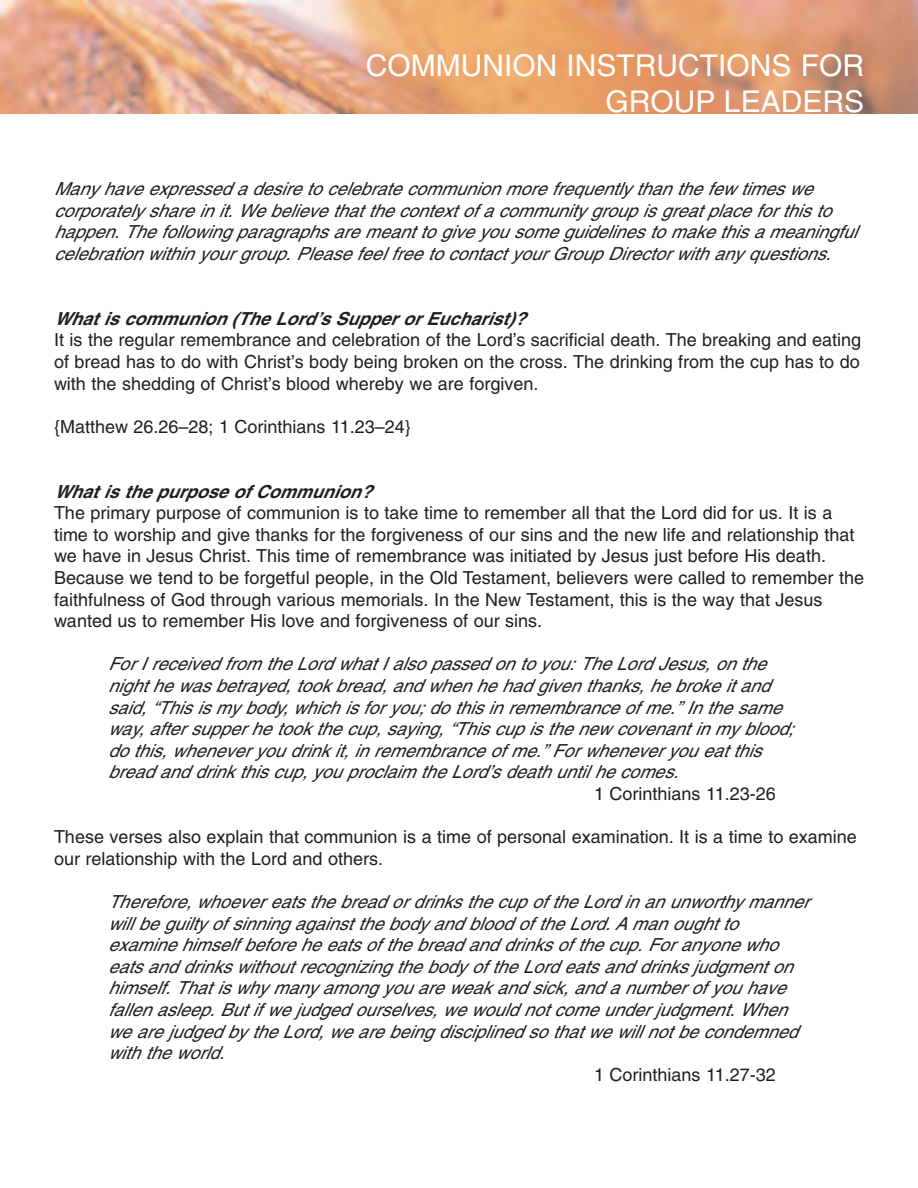
<style>
.page{position:relative;width:918px;height:1188px;background:#fff}
.page>*{position:absolute;margin:0;border:0;box-sizing:border-box;transform-origin:0 0}
.t1{font:30px/36px "Helvetica";color:#fff;text-align:right}
.t2{font:italic 18px/21.6px "Helvetica";color:#231f20}
.t3{font:18px/21.6px "Helvetica";color:#231f20}
.t4{font:italic 700 18px "Helvetica";color:#231f20}
</style>
<div class="page">
<img style="left:0;top:1px;width:918px;height:112px">
<h1 class="t1" style="left:366px;top:47px;width:500px">COMMUNION INSTRUCTIONS FOR<br>GROUP LEADERS</h1>
<p class="t2" style="left:54px;top:178px;width:805px">Many have expressed a desire to celebrate communion more frequently than the few times we corporately share in it. We believe that the context of a community group is great place for this to happen. The following paragraphs are meant to give you some guidelines to make this a meaningful celebration within your group. Please feel free to contact your Group Director with any questions.</p>
<p class="t4" style="left:54px;top:307px;width:473px">What is communion (The Lord ’s Supper or Eucharist) ?</p>
<p class="t3" style="left:54px;top:329px;width:809px;text-align:justify">It is the regular remembrance and celebration of the Lord’s sacrificial death. The breaking and eating of bread has to do with Christ’s body being broken on the cross. The drinking from the cup has to do with the shedding of Christ’s blood whereby we are forgiven.</p>
<p class="t3" style="left:54px;top:416px;width:358px">{Matthew 26.26–28; 1 Corinthians 11.23–24}</p>
<p class="t4" style="left:54px;top:480px;width:319px">What is the purpose of Communion?</p>
<p class="t3" style="left:54px;top:502px;width:812px">The primary purpose of communion is to take time to remember all that the Lord did for us. It is a time to worship and give thanks for the forgiveness of our sins and the new life and relationship that we have in Jesus Christ. This time of remembrance was initiated by Jesus just before His death.<br>Because we tend to be forgetful people, in the Old Testament, believers were called to remember the faithfulness of God through various memorials. In the New Testament, this is the way that Jesus wanted us to remember His love and forgiveness of our sins.</p>
<p class="t2" style="left:108px;top:653px;width:691px">For I received from the Lord what I also passed on to you: The Lord Jesus, on the night he was betrayed, took bread, and when he had given thanks, he broke it and said, “This is my body,which is for you; do this in remembrance of me.” In the same way, after supper he took the cup, saying, “This cup is the new covenant in my blood; do this, whenever you drink it, in remembrance of me.” For whenever you eat this bread and drink this cup, you proclaim the Lord ’s death until he comes.</p>
<p class="t3" style="left:594px;top:783px;width:183px">1 Corinthians 11.23-26</p>
<p class="t3" style="left:54px;top:826px;width:804px">These verses also explain that communion is a time of personal examination. It is a time to examine our relationship with the Lord and others.</p>
<p class="t2" style="left:108px;top:891px;width:702px">Therefore, whoever eats the bread or drinks the cup of the Lord in an unworthy manner will be guilty of sinning against the body and blood of the Lord.A man ought to examine himself before he eats of the bread and drinks of the cup. For anyone who eats and drinks without recognizing the body of the Lord eats and drinks judgment on himself. That is why many among you are weak and sick, and a number of you have fallen asleep. But if we judged ourselves, we would not come under judgment. When we are judged by the Lord, we are being disciplined so that we will not be condemned with the world.</p>
<p class="t3" style="left:594px;top:1064px;width:183px">1 Corinthians 11.27-32</p>
</div>
